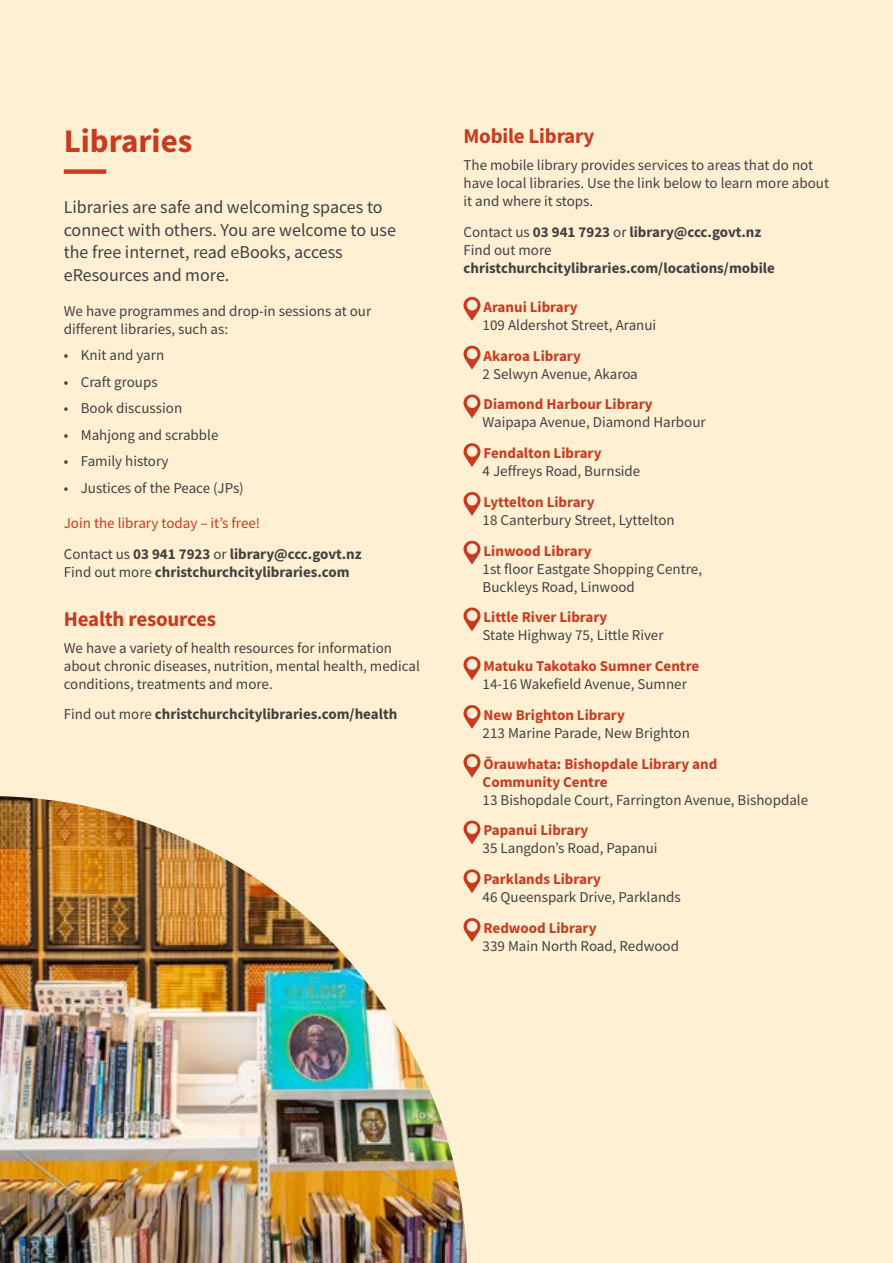
<style>
.page{position:relative;width:893px;height:1263px;background:#fff0d3}
.page>*{position:absolute;margin:0;border:0;box-sizing:border-box;transform-origin:0 0}
.t1{font:700 33px "Source Sans Pro";color:#c83b20}
.t2{font:700 21px "Source Sans Pro";letter-spacing:-.01em;color:#c83b20}
.t3{font:18px/22.5px "Source Sans Pro";color:#414042}
.t4{font:15px/18px "Source Sans Pro";color:#414042}
.t5{font:700 15px/18px "Source Sans Pro";color:#c83b20}
.t6{font:700 15px/18px "Source Sans Pro";color:#414042}
.t7{font:15px/30.8px "Source Sans Pro";color:#c83b20}
.s1{color:#414042}
.s2{font-weight:700;color:#414042}
.s3{font-weight:400}
</style>
<div class="page">
<img style="left:0;top:796px;width:467px;height:467px">
<div style="left:64px;top:169px;width:42px;height:5px;background:#c83b20"></div>
<svg style="left:463px;top:297px;width:17px;height:24px"></svg>
<svg style="left:463px;top:346px;width:17px;height:24px"></svg>
<svg style="left:463px;top:394px;width:17px;height:24px"></svg>
<svg style="left:463px;top:443px;width:17px;height:24px"></svg>
<svg style="left:463px;top:492px;width:17px;height:24px"></svg>
<svg style="left:463px;top:541px;width:17px;height:24px"></svg>
<svg style="left:463px;top:607px;width:17px;height:24px"></svg>
<svg style="left:463px;top:656px;width:17px;height:24px"></svg>
<svg style="left:463px;top:705px;width:17px;height:24px"></svg>
<svg style="left:463px;top:754px;width:17px;height:24px"></svg>
<svg style="left:463px;top:820px;width:17px;height:24px"></svg>
<svg style="left:463px;top:869px;width:17px;height:24px"></svg>
<svg style="left:463px;top:918px;width:17px;height:24px"></svg>
<h1 class="t1" style="left:64px;top:119px;width:130px">Libraries</h1>
<p class="t3" style="left:64px;top:196px;width:334px">Libraries are safe and welcoming spaces to connect with others. You are welcome to use the free internet, read eBooks, access eResources and more.</p>
<p class="t4" style="left:64px;top:302px;width:309px">We have programmes and drop-in sessions at our different libraries, such as:</p>
<p class="t4" style="left:64px;top:346px;width:102px">• Knit and yarn</p>
<p class="t4" style="left:64px;top:373px;width:95px">• Craft groups</p>
<p class="t4" style="left:64px;top:399px;width:120px">• Book discussion</p>
<p class="t4" style="left:64px;top:426px;width:156px">• Mahjong and scrabble</p>
<p class="t4" style="left:64px;top:452px;width:106px">• Family history</p>
<p class="t4" style="left:64px;top:479px;width:182px">• Justices of the Peace (JPs)</p>
<p class="t7" style="left:64px;top:507px;width:299px">Join the library today – it’s free!<br><span class="s1">Contact us</span> <span class="s2">03 941 7923</span> <span class="s1">or</span> <span class="s2">library@ccc.govt.nz</span></p>
<p class="t6" style="left:64px;top:562px;width:287px"><span class="s3">Find out more</span> christchurchcitylibraries.com</p>
<h2 class="t2" style="left:64px;top:605px;width:154px">Health resources</h2>
<p class="t4" style="left:64px;top:639px;width:358px">We have a variety of health resources for information about chronic diseases, nutrition, mental health, medical conditions, treatments and more.</p>
<p class="t6" style="left:64px;top:705px;width:335px"><span class="s3">Find out more</span> christchurchcitylibraries.com/health</p>
<h2 class="t2" style="left:463px;top:122px;width:132px">Mobile Library</h2>
<p class="t4" style="left:463px;top:156px;width:367px">The mobile library provides services to areas that do not have local libraries. Use the link below to learn more about it and where it stops.</p>
<p class="t6" style="left:463px;top:222px;width:299px"><span class="s3">Contact us</span> 03 941 7923 <span class="s3">or</span> library@ccc.govt.nz<br><span class="s3">Find out more</span></p>
<p class="t6" style="left:463px;top:258px;width:313px">christchurchcitylibraries.com/locations/mobile</p>
<p class="t5" style="left:483px;top:298px;width:96px">Aranui Library</p>
<p class="t4" style="left:483px;top:316px;width:175px">109 Aldershot Street, Aranui</p>
<p class="t5" style="left:483px;top:346px;width:99px">Akaroa Library</p>
<p class="t4" style="left:483px;top:365px;width:157px">2 Selwyn Avenue, Akaroa</p>
<p class="t5" style="left:483px;top:395px;width:171px">Diamond Harbour Library</p>
<p class="t4" style="left:483px;top:413px;width:225px">Waipapa Avenue, Diamond Harbour</p>
<p class="t5" style="left:483px;top:444px;width:119px">Fendalton Library</p>
<p class="t4" style="left:483px;top:462px;width:159px">4 Jeffreys Road, Burnside</p>
<p class="t5" style="left:483px;top:493px;width:112px">Lyttelton Library</p>
<p class="t4" style="left:483px;top:511px;width:194px">18 Canterbury Street, Lyttelton</p>
<p class="t5" style="left:483px;top:541px;width:110px">Linwood Library</p>
<p class="t4" style="left:483px;top:560px;width:221px">1st floor Eastgate Shopping Centre,<br>Buckleys Road, Linwood</p>
<p class="t5" style="left:483px;top:608px;width:125px">Little River Library</p>
<p class="t4" style="left:483px;top:626px;width:182px">State Highway 75, Little River</p>
<p class="t5" style="left:483px;top:657px;width:217px">Matuku Takotako Sumner Centre</p>
<p class="t4" style="left:483px;top:675px;width:206px">14-16 Wakefield Avenue, Sumner</p>
<p class="t5" style="left:483px;top:706px;width:143px">New Brighton Library</p>
<p class="t4" style="left:483px;top:724px;width:209px">213 Marine Parade, New Brighton</p>
<p class="t5" style="left:483px;top:754px;width:236px">Ōrauwhata: Bishopdale Library and<br>Community Centre</p>
<p class="t4" style="left:483px;top:791px;width:327px">13 Bishopdale Court, Farrington Avenue, Bishopdale</p>
<p class="t5" style="left:483px;top:821px;width:106px">Papanui Library</p>
<p class="t4" style="left:483px;top:839px;width:177px">35 Langdon’s Road, Papanui</p>
<p class="t5" style="left:483px;top:870px;width:119px">Parklands Library</p>
<p class="t4" style="left:483px;top:888px;width:200px">46 Queenspark Drive, Parklands</p>
<p class="t5" style="left:483px;top:919px;width:115px">Redwood Library</p>
<p class="t4" style="left:483px;top:937px;width:198px">339 Main North Road, Redwood</p>
</div>
